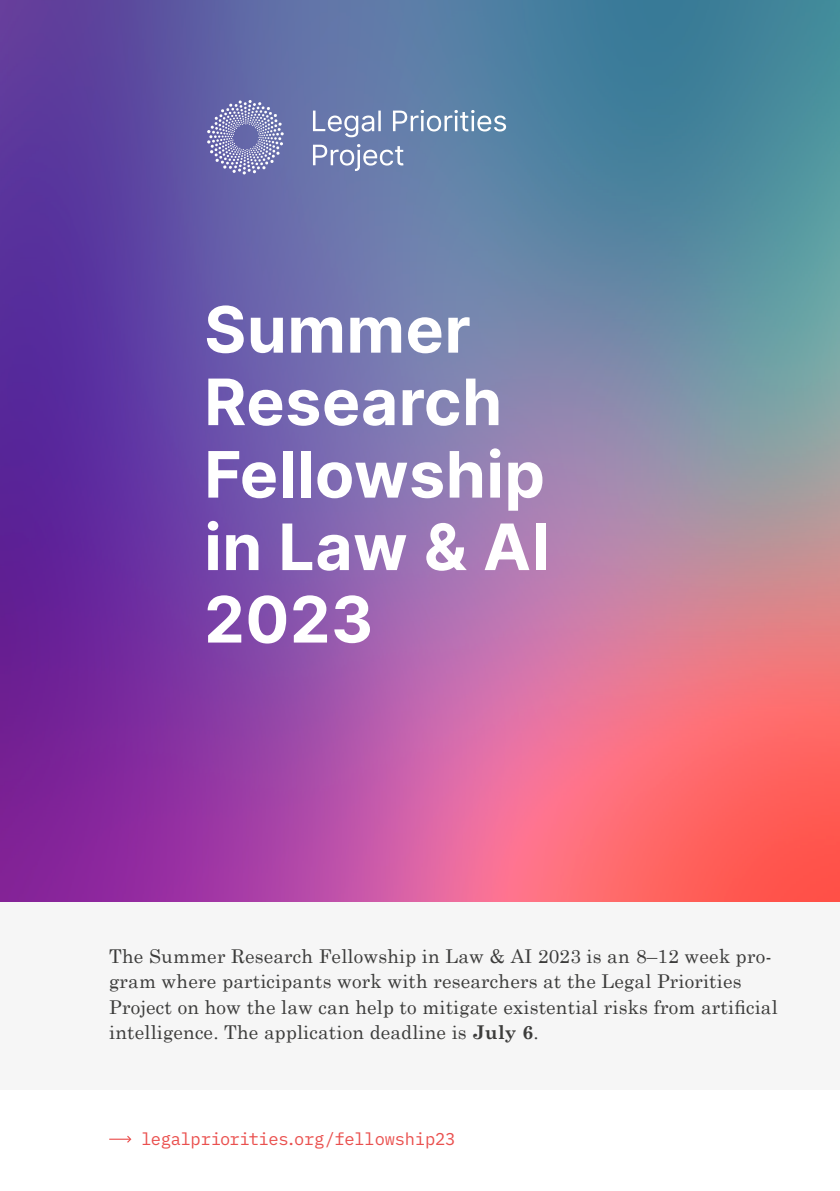
<style>
.page{position:relative;width:840px;height:1191px;background:#fff}
.page>*{position:absolute;margin:0;border:0;box-sizing:border-box;transform-origin:0 0}
.t1{font:64px/72.4px "Inter";letter-spacing:.01em;color:#fff}
.t2{font:19px/25.4px "Century Schoolbook";letter-spacing:.01em;color:#3c3c3b}
.t3{font:17px "IBM Plex Mono";letter-spacing:-.01em;color:#ea504e}
.s1{font-weight:700}
</style>
<div class="page">
<div style="left:0;top:901px;width:839px;height:188px;background:#f6f6f6"></div>
<img style="left:0;top:0;width:839px;height:901px">
<svg style="left:207px;top:100px;width:299px;height:75px"></svg>
<svg style="left:109px;top:1135px;width:22px;height:7px"></svg>
<h1 class="t1" style="left:204px;top:292px;width:346px">Summer<br>Research<br>Fellowship in Law &amp; AI<br>2023</h1>
<p class="t2" style="left:109px;top:942px;width:669px">The Summer Research Fellowship in Law &amp; AI 2023 is an 8–12 week pro&shy;gram where participants work with researchers at the Legal Priorities Project on how the law can help to mitigate existential risks from artificial intelligence. The application deadline is <span class="s1">July 6</span>.</p>
<p class="t3" style="left:141px;top:1126px;width:315px">legalpriorities.org/fellowship23</p>
</div>
